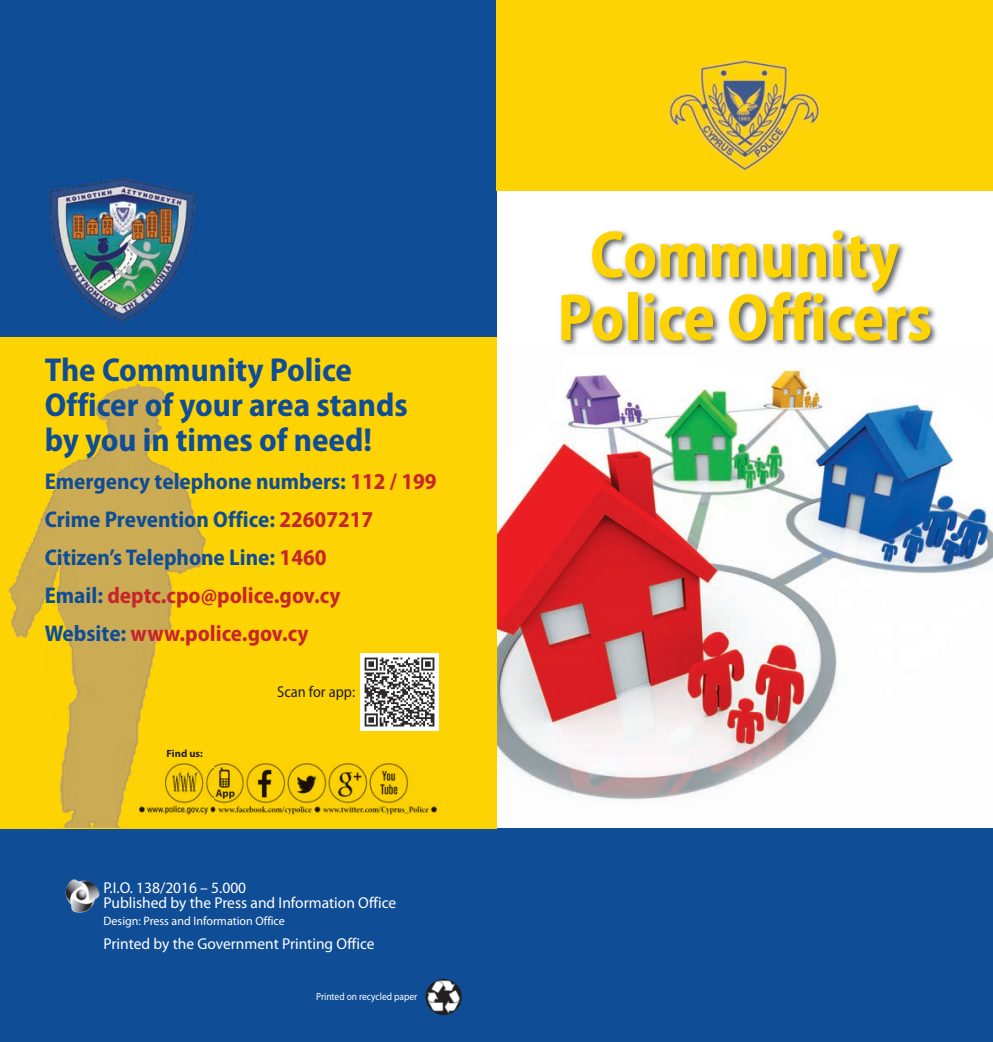
<style>
.page{position:relative;width:993px;height:1042px;background:#fff}
.page>*{position:absolute;margin:0;border:0;box-sizing:border-box;transform-origin:0 0}
.t1{font:700 semi-condensed 67.02px/63px "Myriad Pro";color:#fed304;text-align:center;scale:.95 1}
.t2{font:700 semi-condensed 33.25px/35px "Myriad Pro";color:#0f4d96}
.t3{font:700 semi-condensed 22.75px/38px "Myriad Pro";color:#0f4d96}
.t4{font:15.75px/15.8px "Myriad Pro";color:#fff}
.t5{font:semi-condensed 15.75px "Myriad Pro";color:#231f20}
.t6{font:12.25px "Myriad Pro";color:#fff}
.t7{font:10.5px "Myriad Pro";color:#fff;scale:.9 1}
.t8{font:700 10.5px "Myriad Pro";color:#231f20}
.s1{color:#c8242b}
</style>
<div class="page">
<img style="left:496px;top:345px;width:496px;height:483px">
<div style="left:496px;top:828px;width:496px;height:214px;background:#0f4d96"></div>
<div style="left:0;top:0;width:496px;height:1042px;background:#0f4d96"></div>
<div style="left:0;top:337px;width:496px;height:491px;background:#fed304"></div>
<img style="left:8px;top:383px;width:201px;height:445px">
<div style="left:496px;top:0;width:496px;height:191px;background:#fed304"></div>
<img style="left:668px;top:60px;width:152px;height:112px">
<img style="left:66px;top:879px;width:33px;height:33px">
<img style="left:50px;top:177px;width:146px;height:145px">
<img style="left:425px;top:979px;width:36px;height:36px;border-radius:18px">
<img style="left:139px;top:764px;width:298px;height:51px">
<img style="left:360px;top:654px;width:78px;height:76px">
<img style="left:509px;top:229px;width:477px;height:160px">
<h2 class="t2" style="left:45px;top:355px;width:364px">The Community Police<br>Officer of your area stands by you in times of need!</h2>
<p class="t3" style="left:45px;top:464px;width:393px">Emergency telephone numbers: <span class="s1">112 / 199<br></span>Crime Prevention Office: <span class="s1">22607217<br></span>Citizen’s Telephone Line: <span class="s1">1460<br></span>Email: <span class="s1">deptc.cpo@police.gov.cy<br></span>Website: <span class="s1">www.police.gov.cy</span></p>
<p class="t8" style="left:167px;top:750px;width:38px">Find us:</p>
<p class="t5" style="left:277px;top:686px;width:80px">Scan for app:</p>
<p class="t4" style="left:103px;top:881px;width:294px">P.I.O. 138/2016 – 5.000<br>Published by the Press and Information Office</p>
<p class="t4" style="left:103px;top:937px;width:272px">Printed by the Government Printing Office</p>
<p class="t6" style="left:103px;top:916px;width:183px">Design: Press and Information Office</p>
<p class="t7" style="left:316px;top:992px;width:114px">Printed on recycled paper</p>
<h1 class="t1" style="left:557px;top:229px;width:396px">Community<br>Police Officers</h1>
</div>
